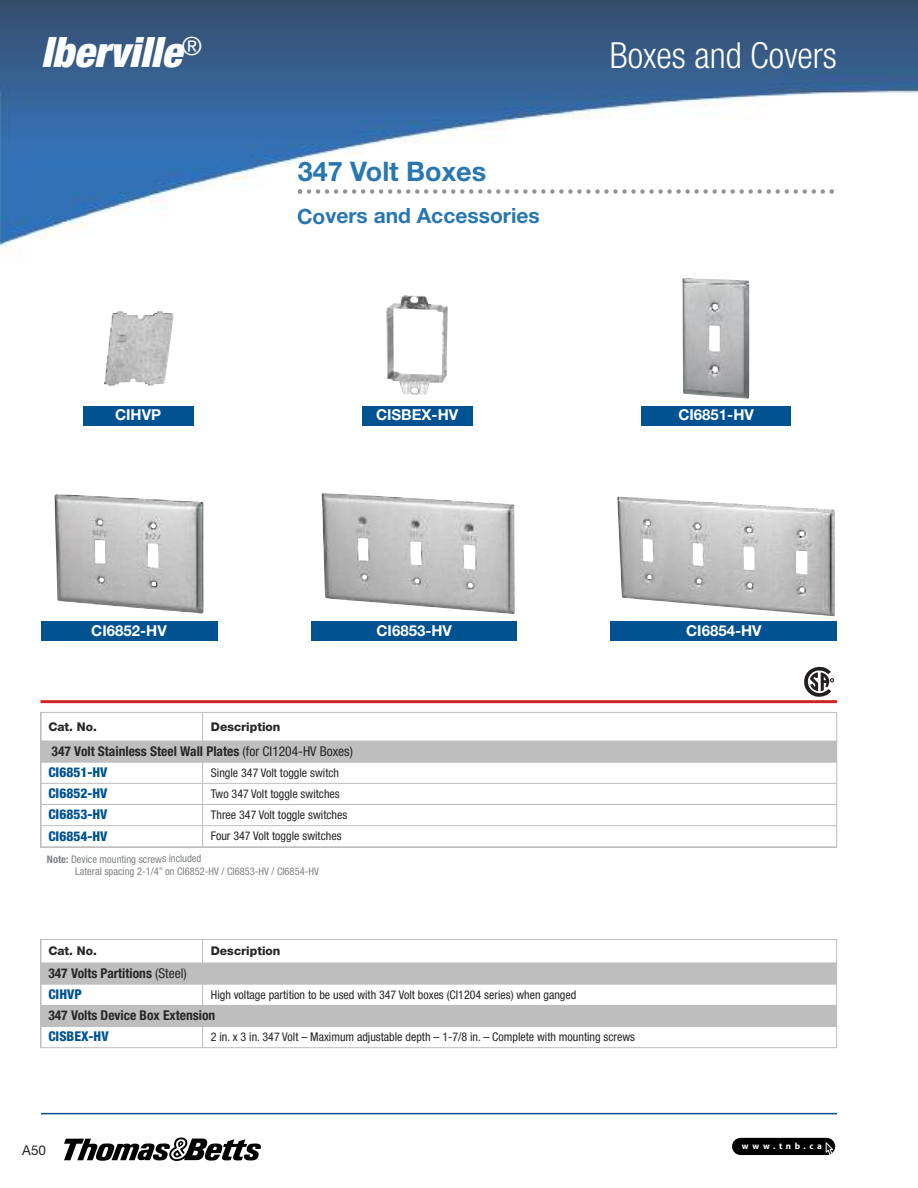
<style>
.page{position:relative;width:918px;height:1188px;background:#fff}
.page>*{position:absolute;margin:0;border:0;box-sizing:border-box;transform-origin:0 0}
.t1{font:italic 900 condensed 42px "Helvetica Neue LT Std";color:#fff}
.t2{font:300 condensed 36px "Helvetica Neue LT Std";color:#fff}
.t3{font:700 27px "Helvetica Neue LT Std";color:#2977b1}
.t4{font:700 21px "Helvetica Neue LT Std";color:#2977b1}
.t5{font:700 15px "Helvetica Neue LT Std";color:#fff}
.t6{font:700 condensed 13.5px/21.1px "Helvetica Neue LT Std";color:#272627}
.t7{font:800 condensed 13.5px "Helvetica Neue LT Std";color:#005291}
.t8{font:13.5px "Helvetica Neue LT Std";color:#272627}
.t9{font:condensed 12px "Helvetica Neue LT Std";color:#272627}
.t10{font:800 12px "Helvetica Neue LT Std";color:#272627}
.t11{font:condensed 10.5px/12.6px "Helvetica Neue LT Std";color:#7f8184}
.t12{font:700 9px "Myriad Pro";letter-spacing:.405em;color:#fff}
.s1{font-weight:400}
.s2{font-weight:800;color:#005291}
.s3{font-weight:700}
</style>
<div class="page">
<img style="left:0;top:0;width:918px;height:252px">
<hr style="left:41px;top:1113px;width:796px;height:1px;background:#005291">
<svg style="left:64px;top:1137px;width:197px;height:24px"></svg>
<div style="left:732px;top:1138px;width:103px;height:17px;background:#000;border-radius:9px"></div>
<svg style="left:826px;top:1143px;width:7px;height:12px"></svg>
<div style="left:641px;top:406px;width:150px;height:20px;background:#005291"></div>
<img style="left:682px;top:278px;width:67px;height:121px">
<div style="left:41px;top:621px;width:177px;height:20px;background:#005291"></div>
<img style="left:54px;top:494px;width:150px;height:120px">
<div style="left:312px;top:621px;width:205px;height:20px;background:#005291"></div>
<img style="left:321px;top:493px;width:194px;height:121px">
<div style="left:611px;top:621px;width:226px;height:20px;background:#005291"></div>
<img style="left:617px;top:496px;width:218px;height:120px">
<div style="left:83px;top:406px;width:111px;height:20px;background:#005291"></div>
<img style="left:104px;top:311px;width:70px;height:76px">
<div style="left:362px;top:406px;width:110px;height:20px;background:#005291"></div>
<img style="left:386px;top:295px;width:62px;height:100px">
<div style="left:41px;top:963px;width:796px;height:21px;background:#bebebe"></div>
<div style="left:41px;top:1005px;width:796px;height:22px;background:#bebebe"></div>
<hr style="left:41px;top:939px;width:1px;height:109px;background:#bebebe">
<svg style="left:202px;top:940px;width:1px;height:23px"></svg>
<svg style="left:202px;top:985px;width:1px;height:20px"></svg>
<svg style="left:202px;top:1027px;width:1px;height:20px"></svg>
<hr style="left:836px;top:939px;width:1px;height:109px;background:#bebebe">
<hr style="left:41px;top:939px;width:796px;height:1px;background:#bebebe">
<hr style="left:41px;top:984px;width:796px;height:1px;background:#bebebe">
<hr style="left:41px;top:1047px;width:796px;height:1px;background:#bebebe">
<svg style="left:298px;top:189px;width:536px;height:5px"></svg>
<hr style="left:40px;top:700px;width:797px;height:3px;background:#cc262b">
<svg style="left:804px;top:667px;width:30px;height:30px"></svg>
<div style="left:41px;top:741px;width:796px;height:21px;background:#bebebe"></div>
<hr style="left:41px;top:712px;width:1px;height:135px;background:#bebebe">
<svg style="left:202px;top:713px;width:1px;height:28px"></svg>
<hr style="left:202px;top:762px;width:1px;height:85px;background:#bebebe">
<hr style="left:836px;top:712px;width:1px;height:135px;background:#bebebe">
<hr style="left:41px;top:712px;width:796px;height:1px;background:#bebebe">
<hr style="left:41px;top:762px;width:796px;height:1px;background:#bebebe">
<hr style="left:41px;top:783px;width:796px;height:1px;background:#bebebe">
<hr style="left:41px;top:804px;width:796px;height:1px;background:#bebebe">
<hr style="left:41px;top:825px;width:796px;height:1px;background:#bebebe">
<hr style="left:41px;top:846px;width:796px;height:1px;background:#bebebe">
<h1 class="t1" style="left:41px;top:38px;width:162px">Iberville<sup>®</sup></h1>
<h2 class="t2" style="left:610px;top:42px;width:229px">Boxes and Covers</h2>
<h3 class="t3" style="left:298px;top:161px;width:190px">347 Volt Boxes</h3>
<h3 class="t4" style="left:297px;top:208px;width:244px">Covers and Accessories</h3>
<p class="t5" style="left:115px;top:410px;width:48px">CIHVP</p>
<p class="t5" style="left:376px;top:410px;width:84px">CISBEX-HV</p>
<p class="t5" style="left:678px;top:410px;width:77px">CI6851-HV</p>
<p class="t5" style="left:91px;top:625px;width:77px">CI6852-HV</p>
<p class="t5" style="left:376px;top:625px;width:77px">CI6853-HV</p>
<p class="t5" style="left:686px;top:625px;width:77px">CI6854-HV</p>
<p class="t10" style="left:48px;top:722px;width:50px">Cat. No.</p>
<p class="t10" style="left:211px;top:722px;width:71px">Description</p>
<p class="t6" style="left:48px;top:742px;width:306px">347 Volt Stainless Steel Wall Plates <span class="s1">(for CI1204-HV Boxes)<br></span><span class="s2">CI6851-HV</span></p>
<p class="t9" style="left:211px;top:768px;width:130px">Single 347 Volt toggle switch</p>
<p class="t7" style="left:48px;top:789px;width:61px">CI6852-HV</p>
<p class="t9" style="left:211px;top:789px;width:130px">Two 347 Volt toggle switches</p>
<p class="t7" style="left:48px;top:810px;width:61px">CI6853-HV</p>
<p class="t9" style="left:211px;top:810px;width:138px">Three 347 Volt toggle switches</p>
<p class="t7" style="left:48px;top:831px;width:61px">CI6854-HV</p>
<p class="t9" style="left:211px;top:832px;width:132px">Four 347 Volt toggle switches</p>
<p class="t11" style="left:75px;top:853px;width:245px;text-indent:-28px"><span class="s3">Note:</span> Device mounting screws included<br>Lateral spacing 2-1/4” on CI6852-HV / CI6853-HV / CI6854-HV</p>
<p class="t10" style="left:48px;top:947px;width:50px">Cat. No.</p>
<p class="t10" style="left:211px;top:947px;width:71px">Description</p>
<p class="t6" style="left:48px;top:964px;width:140px">347 Volts Partitions <span class="s1">(Steel)<br></span><span class="s2">CIHVP</span></p>
<p class="t9" style="left:211px;top:990px;width:367px">High voltage partition to be used with 347 Volt boxes (CI1204 series) when ganged</p>
<p class="t6" style="left:48px;top:1006px;width:168px">347 Volts Device Box Extension</p>
<p class="t7" style="left:48px;top:1032px;width:62px">CISBEX-HV</p>
<p class="t9" style="left:211px;top:1033px;width:426px">2 in. x 3 in. 347 Volt – Maximum adjustable depth – 1-7/8 in. – Complete with mounting screws</p>
<p class="t8" style="left:22px;top:1145px;width:25px">A50</p>
<p class="t12" style="left:742px;top:1143px;width:81px">www.tnb.ca</p>
</div>
